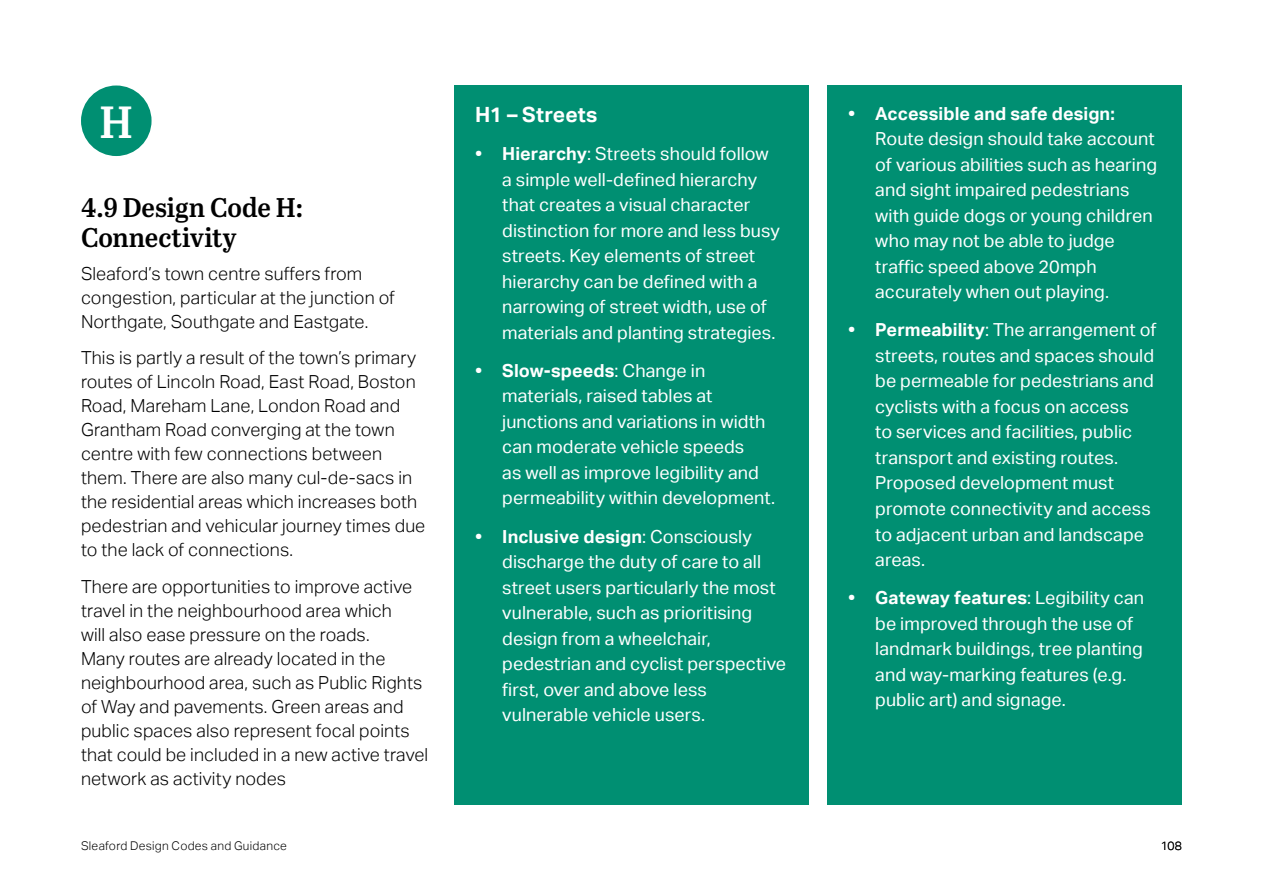
<style>
.page{position:relative;width:1263px;height:893px;background:#fff}
.page>*{position:absolute;margin:0;border:0;box-sizing:border-box;transform-origin:0 0}
.t1{font:45px "Abril Titling Sb";color:#fff}
.t2{font:27px/30px "Abril Titling Sb";letter-spacing:-.005em;color:#000}
.t3{font:700 21px "AECOM Sans";letter-spacing:.005em;color:#fff}
.t4{font:18px/25.5px "AECOM Sans";letter-spacing:.005em;color:#fff}
.t5{font:300 18px/24px "AECOM Sans";letter-spacing:.005em;color:#000}
.t6{font:700 18px "AECOM Sans";letter-spacing:.005em;color:#fff}
.t7{font:300 12px "AECOM Sans";letter-spacing:.02em;color:#000}
.s1{font-weight:700}
</style>
<div class="page">
<div style="left:81px;top:85px;width:71px;height:71px;background:#008f72;border-radius:50%"></div>
<div style="left:454px;top:86px;width:355px;height:719px;background:#008f72"></div>
<div style="left:827px;top:86px;width:355px;height:719px;background:#008f72"></div>
<h1 class="t1" style="left:100px;top:90px;width:35px">H</h1>
<p class="t3" style="left:475px;top:102px;width:124px">H1 – Streets</p>
<p class="t4" style="left:502px;top:141px;width:279px;text-indent:-27px"><span class="s1">• Hierarchy</span>: Streets should follow a simple well-defined hierarchy that creates a visual character distinction for more and less busy streets. Key elements of street hierarchy can be defined with a narrowing of street width, use of materials and planting strategies.</p>
<p class="t4" style="left:502px;top:358px;width:274px;text-indent:-27px"><span class="s1">• Slow-speeds</span>: Change in materials, raised tables at junctions and variations in width can moderate vehicle speeds<br>as well as improve legibility and permeability within development.</p>
<p class="t4" style="left:502px;top:524px;width:285px;text-indent:-27px"><span class="s1">• Inclusive design</span>: Consciously discharge the duty of care to all street users particularly the most vulnerable, such as prioritising design from a wheelchair, pedestrian and cyclist perspective first, over and above less vulnerable vehicle users.</p>
<h2 class="t2" style="left:81px;top:191px;width:223px">4.9 Design Code H:<br>Connectivity</h2>
<p class="t5" style="left:81px;top:261px;width:315px">Sleaford’s town centre suffers from congestion, particular at the junction of<br>Northgate, Southgate and Eastgate.</p>
<p class="t5" style="left:81px;top:346px;width:346px">This is partly a result of the town’s primary routes of Lincoln Road, East Road, Boston Road, Mareham Lane, London Road and Grantham Road converging at the town centre with few connections between them. There are also many cul-de-sacs in the residential areas which increases both pedestrian and vehicular journey times due to the lack of connections.</p>
<p class="t5" style="left:81px;top:575px;width:349px">There are opportunities to improve active travel in the neighbourhood area which<br>will also ease pressure on the roads.<br>Many routes are already located in the neighbourhood area, such as Public Rights of Way and pavements. Green areas and public spaces also represent focal points that could be included in a new active travel network as activity nodes</p>
<p class="t6" style="left:848px;top:103px;width:268px">• Accessible and safe design:</p>
<p class="t4" style="left:875px;top:126px;width:283px">Route design should take account of various abilities such as hearing and sight impaired pedestrians with guide dogs or young children who may not be able to judge traffic speed above 20mph accurately when out playing.</p>
<p class="t4" style="left:875px;top:317px;width:283px;text-indent:-27px"><span class="s1">• Permeability</span>: The arrangement of streets, routes and spaces should be permeable for pedestrians and cyclists with a focus on access<br>to services and facilities, public transport and existing routes.<br>Proposed development must promote connectivity and access to adjacent urban and landscape areas.</p>
<p class="t4" style="left:875px;top:585px;width:270px;text-indent:-27px"><span class="s1">• Gateway features</span>: Legibility can be improved through the use of landmark buildings, tree planting and way-marking features (e.g. public art) and signage.</p>
<p class="t7" style="left:81px;top:838px;width:207px">Sleaford Design Codes and Guidance</p>
<p class="t7" style="left:1161px;top:838px;width:23px">108</p>
</div>
